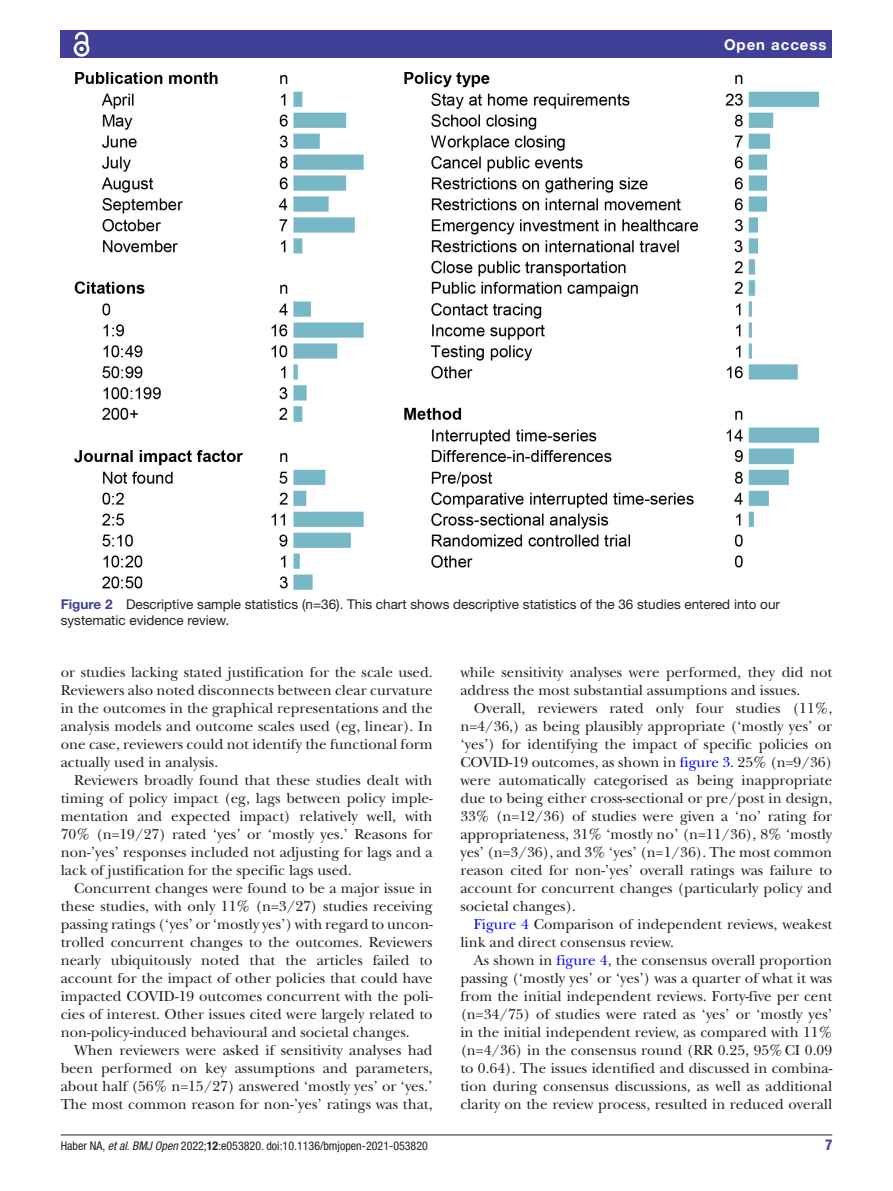
<style>
.page{position:relative;width:893px;height:1191px;background:#fff}
.page>*{position:absolute;margin:0;border:0;box-sizing:border-box;transform-origin:0 0}
.t1{font:15px/18px "New Baskerville";color:#231f20;text-align:justify}
.t2{font:700 15px "Helvetica Neue LT Std";letter-spacing:.065em;color:#fff}
.t3{font:700 condensed 15px "Helvetica Neue LT Std";color:#414099}
.t4{font:13.5px/16.2px "Helvetica Neue LT Std";color:#231f20}
.t5{font:condensed 12px "Helvetica Neue LT Std";color:#231f20}
.s1{font-weight:700;color:#414099}
.s2{color:#00f}
.s3{font-style:italic}
.s4{font-weight:700}
</style>
<div class="page">
<hr style="left:61px;top:1134px;width:771px;height:1px;background:#231f20">
<div style="left:61px;top:31px;width:771px;height:27px;background:#414099"></div>
<svg style="left:73px;top:31px;width:17px;height:26px"></svg>
<img style="left:75px;top:73px;width:743px;height:517px">
<p class="t2" style="left:724px;top:35px;width:104px">Open access</p>
<p class="t4" style="left:61px;top:596px;width:721px"><span class="s1">Figure 2</span> Descriptive sample statistics (n=36). This chart shows descriptive statistics of the 36 studies entered into our systematic evidence review.</p>
<p class="t1" style="left:61px;top:663px;width:373px">or studies lacking stated justification for the scale used.<br>Reviewers also noted disconnects between clear curvature in the outcomes in the graphical representations and the analysis models and outcome scales used (eg, linear). In one case, reviewers could not identify the functional form actually used in analysis.</p>
<p class="t1" style="left:61px;top:771px;width:373px;text-indent:14px">Reviewers broadly found that these studies dealt with timing of policy impact (eg, lags between policy imple&shy;mentation and expected impact) relatively well, with 70% (n=19/27) rated ‘yes’ or ‘mostly yes.’ Reasons for non-’yes’ responses included not adjusting for lags and a lack of justification for the specific lags used.</p>
<p class="t1" style="left:61px;top:879px;width:373px;text-indent:14px">Concurrent changes were found to be a major issue in these studies, with only 11% (n=3/27) studies receiving passing ratings (‘yes’ or ‘mostly yes’) with regard to uncon&shy;trolled concurrent changes to the outcomes. Reviewers nearly ubiquitously noted that the articles failed to account for the impact of other policies that could have impacted COVID-19 outcomes concurrent with the poli&shy;cies of interest. Other issues cited were largely related to non-policy-induced behavioural and societal changes.</p>
<p class="t1" style="left:61px;top:1041px;width:373px;text-indent:14px">When reviewers were asked if sensitivity analyses had been performed on key assumptions and parameters, about half (56% n=15/27) answered ‘mostly yes’ or ‘yes.’ The most common reason for non-’yes’ ratings was that,</p>
<p class="t1" style="left:460px;top:663px;width:373px">while sensitivity analyses were performed, they did not address the most substantial assumptions and issues.</p>
<p class="t1" style="left:460px;top:699px;width:373px;text-indent:13px">Overall, reviewers rated only four studies (11%, n=4/36,) as being plausibly appropriate (‘mostly yes’ or ‘yes’) for identifying the impact of specific policies on COVID-19 outcomes, as shown in <span class="s2">figure 3</span>. 25% (n=9/36) were automatically categorised as being inappropriate due to being either cross-sectional or pre/post in design, 33% (n=12/36) of studies were given a ‘no’ rating for appropriateness, 31% ‘mostly no’ (n=11/36), 8% ‘mostly yes’ (n=3/36), and 3% ‘yes’ (n=1/36). The most common reason cited for non-’yes’ overall ratings was failure to account for concurrent changes (particularly policy and societal changes).</p>
<p class="t1" style="left:460px;top:915px;width:373px;text-indent:14px"><span class="s2">Figure 4</span> Comparison of independent reviews, weakest link and direct consensus review.</p>
<p class="t1" style="left:460px;top:951px;width:373px;text-indent:14px">As shown in <span class="s2">figure 4</span>, the consensus overall proportion passing (‘mostly yes’ or ‘yes’) was a quarter of what it was from the initial independent reviews. Forty-five per cent (n=34/75) of studies were rated as ‘yes’ or ‘mostly yes’ in the initial independent review, as compared with 11% (n=4/36) in the consensus round (RR 0.25, 95%CI 0.09 to 0.64). The issues identified and discussed in combina&shy;tion during consensus discussions, as well as additional clarity on the review process, resulted in reduced overall</p>
<p class="t5" style="left:61px;top:1138px;width:369px">Haber NA, <span class="s3">et al</span>. <span class="s3">BMJ Open</span> 2022;<span class="s4">12</span>:e053820. doi:10.1136/bmjopen-2021-053820</p>
<p class="t3" style="left:825px;top:1135px;width:9px">7</p>
</div>
